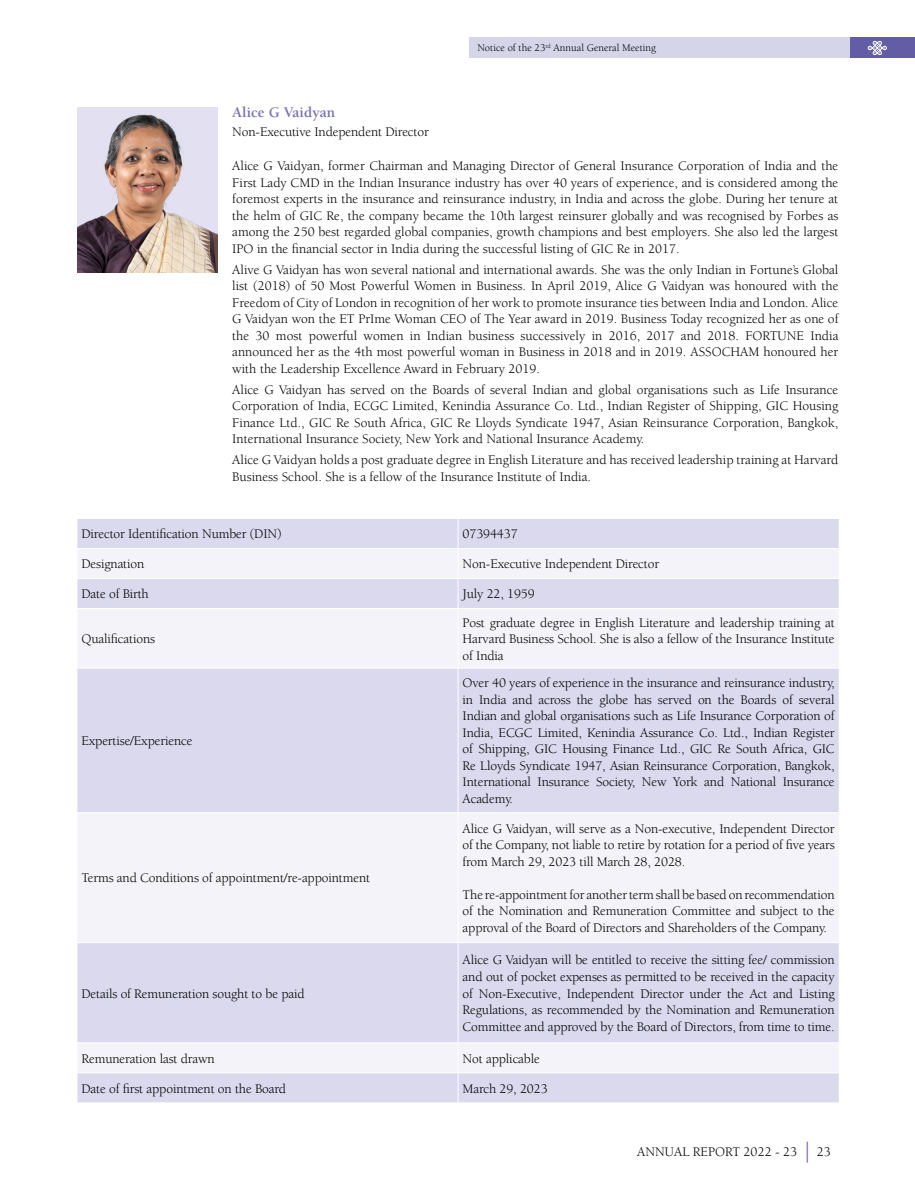
<style>
.page{position:relative;width:915px;height:1191px;background:#fff}
.page>*{position:absolute;margin:0;border:0;box-sizing:border-box;transform-origin:0 0}
.t1{font:700 15px "Berkeley Std";color:#7670b4}
.t2{font:13.5px/16.5px "Berkeley Std";letter-spacing:-.01em;color:#000;text-align:justify}
.t3{font:10.5px "Berkeley Std";color:#000}
</style>
<div class="page">
<img style="left:77px;top:107px;width:140px;height:165px">
<div style="left:78px;top:519px;width:760px;height:583px;background:#dbd9ed"></div>
<svg style="left:78px;top:549px;width:760px;height:523px;fill:#dbd9ed"></svg>
<hr style="left:77px;top:548px;width:381px;height:1px;background:#fff">
<hr style="left:458px;top:548px;width:381px;height:1px;background:#fff">
<hr style="left:77px;top:578px;width:381px;height:1px;background:#fff">
<svg style="left:77px;top:519px;width:1px;height:89px"></svg>
<hr style="left:458px;top:578px;width:381px;height:1px;background:#fff">
<svg style="left:457px;top:519px;width:1px;height:89px"></svg>
<svg style="left:838px;top:519px;width:1px;height:89px"></svg>
<hr style="left:77px;top:608px;width:381px;height:1px;background:#fff">
<hr style="left:458px;top:608px;width:381px;height:1px;background:#fff">
<hr style="left:457px;top:609px;width:1px;height:58px;background:#fff">
<hr style="left:77px;top:667px;width:381px;height:1px;background:#fff">
<hr style="left:458px;top:667px;width:381px;height:1px;background:#fff">
<hr style="left:457px;top:668px;width:1px;height:144px;background:#fff">
<hr style="left:77px;top:812px;width:381px;height:1px;background:#fff">
<hr style="left:458px;top:812px;width:381px;height:1px;background:#fff">
<hr style="left:457px;top:813px;width:1px;height:129px;background:#fff">
<hr style="left:77px;top:942px;width:381px;height:1px;background:#fff">
<hr style="left:458px;top:942px;width:381px;height:1px;background:#fff">
<hr style="left:457px;top:943px;width:1px;height:99px;background:#fff">
<hr style="left:77px;top:1042px;width:381px;height:1px;background:#fff">
<hr style="left:458px;top:1042px;width:381px;height:1px;background:#fff">
<hr style="left:77px;top:1072px;width:381px;height:1px;background:#fff">
<svg style="left:77px;top:1073px;width:1px;height:29px"></svg>
<hr style="left:458px;top:1072px;width:381px;height:1px;background:#fff">
<svg style="left:457px;top:1043px;width:1px;height:59px"></svg>
<svg style="left:838px;top:1073px;width:1px;height:29px"></svg>
<div style="left:469px;top:38px;width:445px;height:20px;background:#d6d4e8"></div>
<svg style="left:806px;top:1141px;width:1px;height:21px"></svg>
<div style="left:850px;top:38px;width:64px;height:20px;background:#625da4"></div>
<svg style="left:867px;top:41px;width:19px;height:14px"></svg>
<p class="t1" style="left:232px;top:104px;width:104px">Alice G Vaidyan</p>
<p class="t2" style="left:232px;top:124px;width:198px">Non-Executive Independent Director</p>
<p class="t3" style="left:477px;top:42px;width:180px">Notice of the 23<sup>rd</sup> Annual General Meeting</p>
<p class="t2" style="left:232px;top:158px;width:607px">Alice G Vaidyan, former Chairman and Managing Director of General Insurance Corporation of India and the First Lady CMD in the Indian Insurance industry has over 40 years of experience, and is considered among the foremost experts in the insurance and reinsurance industry, in India and across the globe. During her tenure at the helm of GIC Re, the company became the 10th largest reinsurer globally and was recognised by Forbes as among the 250 best regarded global companies, growth champions and best employers. She also led the largest IPO in the financial sector in India during the successful listing of GIC Re in 2017.</p>
<p class="t2" style="left:232px;top:261px;width:607px">Alive G Vaidyan has won several national and international awards. She was the only Indian in Fortune’s Global list (2018) of 50 Most Powerful Women in Business. In April 2019, Alice G Vaidyan was honoured with the Freedom of City of London in recognition of her work to promote insurance ties between India and London. Alice G Vaidyan won the ET PrIme Woman CEO of The Year award in 2019. Business Today recognized her as one of the 30 most powerful women in Indian business successively in 2016, 2017 and 2018. FORTUNE India announced her as the 4th most powerful woman in Business in 2018 and in 2019. ASSOCHAM honoured her with the Leadership Excellence Award in February 2019.</p>
<p class="t2" style="left:232px;top:381px;width:607px">Alice G Vaidyan has served on the Boards of several Indian and global organisations such as Life Insurance Corporation of India, ECGC Limited, Kenindia Assurance Co. Ltd., Indian Register of Shipping, GIC Housing Finance Ltd., GIC Re South Africa, GIC Re Lloyds Syndicate 1947, Asian Reinsurance Corporation, Bangkok, International Insurance Society, New York and National Insurance Academy.</p>
<p class="t2" style="left:232px;top:452px;width:607px">Alice G Vaidyan holds a post graduate degree in English Literature and has received leadership training at Harvard<br>Business School. She is a fellow of the Insurance Institute of India.</p>
<p class="t2" style="left:81px;top:526px;width:201px">Director Identification Number (DIN)</p>
<p class="t2" style="left:462px;top:526px;width:57px">07394437</p>
<p class="t2" style="left:81px;top:556px;width:64px">Designation</p>
<p class="t2" style="left:462px;top:556px;width:198px">Non-Executive Independent Director</p>
<p class="t2" style="left:81px;top:586px;width:69px">Date of Birth</p>
<p class="t2" style="left:462px;top:586px;width:74px">July 22, 1959</p>
<p class="t2" style="left:81px;top:631px;width:75px">Qualifications</p>
<p class="t2" style="left:462px;top:614px;width:373px">Post graduate degree in English Literature and leadership training at Harvard Business School. She is also a fellow of the Insurance Institute of India</p>
<p class="t2" style="left:81px;top:733px;width:112px">Expertise/Experience</p>
<p class="t2" style="left:81px;top:870px;width:290px">Terms and Conditions of appointment/re-appointment</p>
<p class="t2" style="left:81px;top:985px;width:225px">Details of Remuneration sought to be paid</p>
<p class="t2" style="left:462px;top:675px;width:373px">Over 40 years of experience in the insurance and reinsurance industry, in India and across the globe has served on the Boards of several Indian and global organisations such as Life Insurance Corporation of India, ECGC Limited, Kenindia Assurance Co. Ltd., Indian Register of Shipping, GIC Housing Finance Ltd., GIC Re South Africa, GIC Re Lloyds Syndicate 1947, Asian Reinsurance Corporation, Bangkok, International Insurance Society, New York and National Insurance Academy.</p>
<p class="t2" style="left:462px;top:820px;width:373px">Alice G Vaidyan, will serve as a Non-executive, Independent Director of the Company, not liable to retire by rotation for a period of five years from March 29, 2023 till March 28, 2028.</p>
<p class="t2" style="left:462px;top:886px;width:373px">The re-appointment for another term shall be based on recommendation of the Nomination and Remuneration Committee and subject to the approval of the Board of Directors and Shareholders of the Company.</p>
<p class="t2" style="left:462px;top:952px;width:373px">Alice G Vaidyan will be entitled to receive the sitting fee/ commission and out of pocket expenses as permitted to be received in the capacity of Non-Executive, Independent Director under the Act and Listing Regulations, as recommended by the Nomination and Remuneration Committee and approved by the Board of Directors, from time to time.</p>
<p class="t2" style="left:81px;top:1050px;width:135px">Remuneration last drawn</p>
<p class="t2" style="left:462px;top:1050px;width:79px">Not applicable</p>
<p class="t2" style="left:81px;top:1080px;width:206px">Date of first appointment on the Board</p>
<p class="t2" style="left:462px;top:1080px;width:87px">March 29, 2023</p>
<p class="t2" style="left:637px;top:1143px;width:161px">ANNUAL REPORT 2022 - 23</p>
<p class="t2" style="left:816px;top:1143px;width:16px">23</p>
</div>
